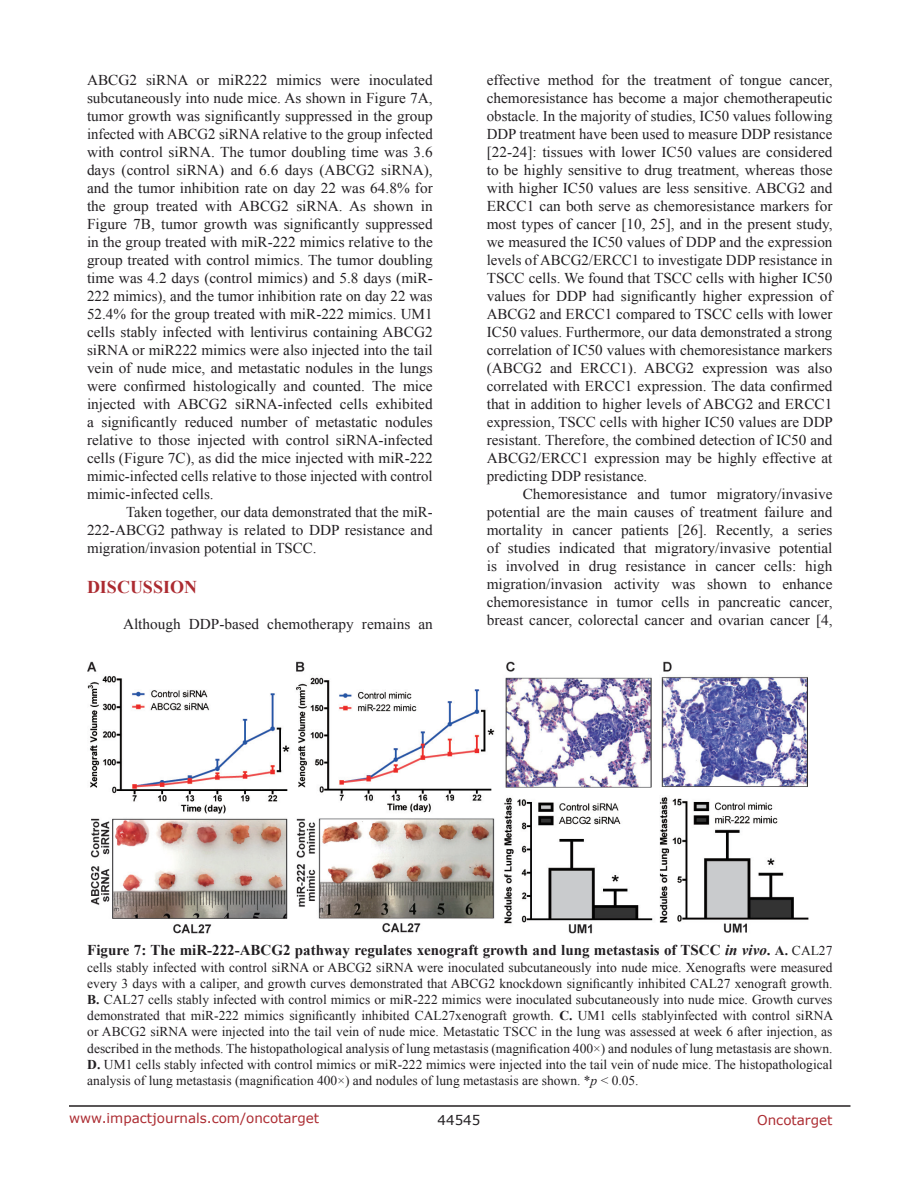
<style>
.page{position:relative;width:918px;height:1188px;background:#fff}
.page>*{position:absolute;margin:0;border:0;box-sizing:border-box;transform-origin:0 0}
.Heading{font:700 18px "Times New Roman";color:#ac2b31}
.BodyText{font:15px/18px "Times New Roman";color:#221f22;text-align:justify}
.FigureText{font:700 15px "Times New Roman";color:#221f22}
.FigureText-2{font:13.5px/16.2px "Times New Roman";color:#221f22;text-align:justify}
.t1{font:13.5px "Verdana";color:#ac2b31}
.t2{font:13.5px "Verdana";color:#221f22}
.s1{font-style:italic}
.s2{font-size:13.5px}
.s3{font-weight:400;font-size:13.5px}
.s4{font-weight:700}
</style>
<div class="page">
<hr style="left:69px;top:1105px;width:781px;height:2px;background:#231f20">
<img style="left:87px;top:661px;width:722px;height:273px">
<p class="BodyText" style="left:87px;top:71px;width:347px">ABCG2 siRNA or miR222 mimics were inoculated subcutaneously into nude mice. As shown in Figure 7A, tumor growth was significantly suppressed in the group infected with ABCG2 siRNA relative to the group infected with control siRNA. The tumor doubling time was 3.6 days (control siRNA) and 6.6 days (ABCG2 siRNA), and the tumor inhibition rate on day 22 was 64.8% for the group treated with ABCG2 siRNA. As shown in Figure 7B, tumor growth was significantly suppressed in the group treated with miR-222 mimics relative to the group treated with control mimics. The tumor doubling time was 4.2 days (control mimics) and 5.8 days (miR-222 mimics), and the tumor inhibition rate on day 22 was 52.4% for the group treated with miR-222 mimics. UM1 cells stably infected with lentivirus containing ABCG2 siRNA or miR222 mimics were also injected into the tail vein of nude mice, and metastatic nodules in the lungs were confirmed histologically and counted. The mice injected with ABCG2 siRNA-infected cells exhibited a significantly reduced number of metastatic nodules relative to those injected with control siRNA-infected cells (Figure 7C), as did the mice injected with miR-222 mimic-infected cells relative to those injected with control mimic-infected cells.</p>
<p class="BodyText" style="left:87px;top:503px;width:347px;text-indent:39px">Taken together, our data demonstrated that the miR-222-ABCG2 pathway is related to DDP resistance and migration/invasion potential in TSCC.</p>
<p class="Heading" style="left:87px;top:575px;width:112px">DISCUSSION</p>
<p class="BodyText" style="left:123px;top:615px;width:311px">Although DDP-based chemotherapy remains an</p>
<p class="BodyText" style="left:487px;top:71px;width:348px">effective method for the treatment of tongue cancer, chemoresistance has become a major chemotherapeutic obstacle. In the majority of studies, IC50 values following DDP treatment have been used to measure DDP resistance [22-24]: tissues with lower IC50 values are considered to be highly sensitive to drug treatment, whereas those with higher IC50 values are less sensitive. ABCG2 and ERCC1 can both serve as chemoresistance markers for most types of cancer [10, 25], and in the present study, we measured the IC50 values of DDP and the expression levels of ABCG2/ERCC1 to investigate DDP resistance in TSCC cells. We found that TSCC cells with higher IC50 values for DDP had significantly higher expression of ABCG2 and ERCC1 compared to TSCC cells with lower IC50 values. Furthermore, our data demonstrated a strong correlation of IC50 values with chemoresistance markers (ABCG2 and ERCC1). ABCG2 expression was also correlated with ERCC1 expression. The data confirmed that in addition to higher levels of ABCG2 and ERCC1 expression, TSCC cells with higher IC50 values are DDP resistant. Therefore, the combined detection of IC50 and ABCG2/ERCC1 expression may be highly effective at predicting DDP resistance.</p>
<p class="BodyText" style="left:487px;top:485px;width:347px;text-indent:36px">Chemoresistance and tumor migratory/invasive potential are the main causes of treatment failure and mortality in cancer patients [26]. Recently, a series of studies indicated that migratory/invasive potential is involved in drug resistance in cancer cells: high migration/invasion activity was shown to enhance chemoresistance in tumor cells in pancreatic cancer, breast cancer, colorectal cancer and ovarian cancer [4,</p>
<p class="FigureText" style="left:87px;top:940px;width:747px">Figure 7: The miR-222-ABCG2 pathway regulates xenograft growth and lung metastasis of TSCC <span class="s1">in vivo</span>. <span class="s2">A.</span> <span class="s3">CAL27</span></p>
<p class="FigureText-2" style="left:87px;top:959px;width:747px">cells stably infected with control siRNA or ABCG2 siRNA were inoculated subcutaneously into nude mice. Xenografts were measured every 3 days with a caliper, and growth curves demonstrated that ABCG2 knockdown significantly inhibited CAL27 xenograft growth.<br><span class="s4">B.</span> CAL27 cells stably infected with control mimics or miR-222 mimics were inoculated subcutaneously into nude mice. Growth curves demonstrated that miR-222 mimics significantly inhibited CAL27xenograft growth. <span class="s4">C.</span> UM1 cells stablyinfected with control siRNA or ABCG2 siRNA were injected into the tail vein of nude mice. Metastatic TSCC in the lung was assessed at week 6 after injection, as described in the methods. The histopathological analysis of lung metastasis (magnification 400×) and nodules of lung metastasis are shown.<br><span class="s4">D.</span> UM1 cells stably infected with control mimics or miR-222 mimics were injected into the tail vein of nude mice. The histopathological analysis of lung metastasis (magnification 400×) and nodules of lung metastasis are shown. *<span class="s1">p</span> &lt; 0.05.</p>
<p class="t1" style="left:69px;top:1109px;width:252px">www.impactjournals.com/oncotarget</p>
<p class="t2" style="left:438px;top:1111px;width:44px">44545</p>
<p class="t1" style="left:757px;top:1111px;width:77px">Oncotarget</p>
</div>
